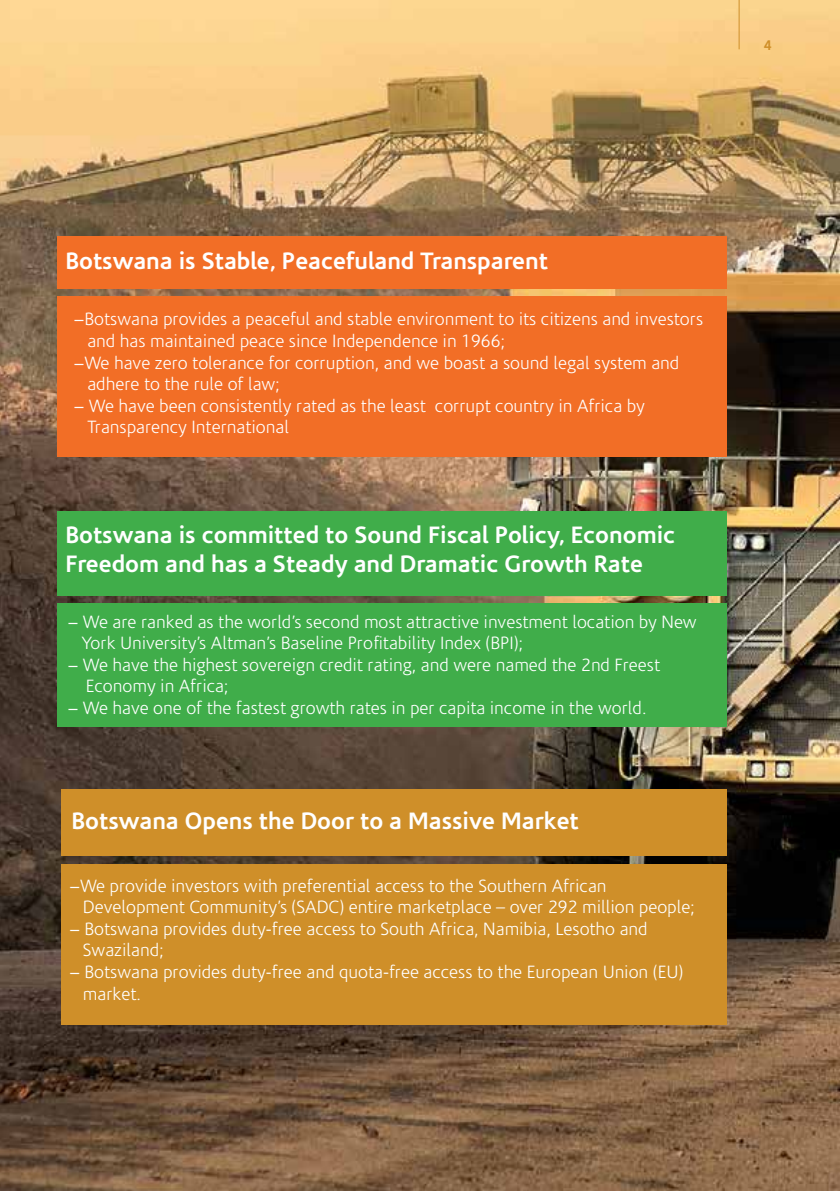
<style>
.page{position:relative;width:840px;height:1191px;background:#fff}
.page>*{position:absolute;margin:0;border:0;box-sizing:border-box;transform-origin:0 0}
.t1{font:700 24px/28.8px "Corisande";color:#fff}
.t2{font:300 18px "Corisande";color:#fff}
.t3{font:700 14px "Corisande";color:#cf8f29}
</style>
<div class="page">
<img style="left:0;top:0;width:839px;height:1191px">
<div style="left:57px;top:296px;width:669px;height:161px;background:#f26e26"></div>
<div style="left:57px;top:236px;width:669px;height:53px;background:#f26e26"></div>
<div style="left:57px;top:511px;width:669px;height:84px;background:#40ad4a"></div>
<div style="left:57px;top:603px;width:669px;height:124px;background:#40ad4a"></div>
<hr style="left:738px;top:0;width:1px;height:49px;background:#cf8f29">
<div style="left:61px;top:864px;width:665px;height:160px;background:#cf8f29"></div>
<div style="left:61px;top:789px;width:665px;height:67px;background:#cf8f29"></div>
<p class="t3" style="left:763px;top:37px;width:9px">4</p>
<h1 class="t1" style="left:65px;top:247px;width:484px">Botswana is Stable, Peacefuland Transparent</h1>
<p class="t2" style="left:74px;top:310px;width:630px">−Botswana provides a peaceful and stable environment to its citizens and investors</p>
<p class="t2" style="left:87px;top:331px;width:419px">and has maintained peace since Independence in 1966;</p>
<p class="t2" style="left:74px;top:353px;width:606px">−We have zero tolerance for corruption, and we boast a sound legal system and</p>
<p class="t2" style="left:87px;top:374px;width:193px">adhere to the rule of law;</p>
<p class="t2" style="left:74px;top:396px;width:572px">− We have been consistently rated as the least corrupt country in Africa by</p>
<p class="t2" style="left:87px;top:418px;width:203px">Transparency International</p>
<h1 class="t1" style="left:65px;top:521px;width:611px">Botswana is committed to Sound Fiscal Policy, Economic<br>Freedom and has a Steady and Dramatic Growth Rate</h1>
<p class="t2" style="left:68px;top:612px;width:630px">− We are ranked as the world’s second most attractive investment location by New</p>
<p class="t2" style="left:81px;top:633px;width:442px">York University’s Altman’s Baseline Profitability Index (BPI);</p>
<p class="t2" style="left:68px;top:655px;width:593px">− We have the highest sovereign credit rating, and were named the 2nd Freest</p>
<p class="t2" style="left:86px;top:677px;width:144px">Economy in Africa;</p>
<p class="t2" style="left:68px;top:698px;width:580px">− We have one of the fastest growth rates in per capita income in the world.</p>
<h1 class="t1" style="left:71px;top:807px;width:508px">Botswana Opens the Door to a Massive Market</h1>
<p class="t2" style="left:69px;top:876px;width:538px">−We provide investors with preferential access to the Southern African</p>
<p class="t2" style="left:83px;top:897px;width:612px">Development Community’s (SADC) entire marketplace – over 292 million people;</p>
<p class="t2" style="left:69px;top:919px;width:579px">− Botswana provides duty-free access to South Africa, Namibia, Lesotho and</p>
<p class="t2" style="left:83px;top:940px;width:82px">Swaziland;</p>
<p class="t2" style="left:69px;top:962px;width:615px">− Botswana provides duty-free and quota-free access to the European Union (EU)</p>
<p class="t2" style="left:83px;top:984px;width:60px">market.</p>
</div>
